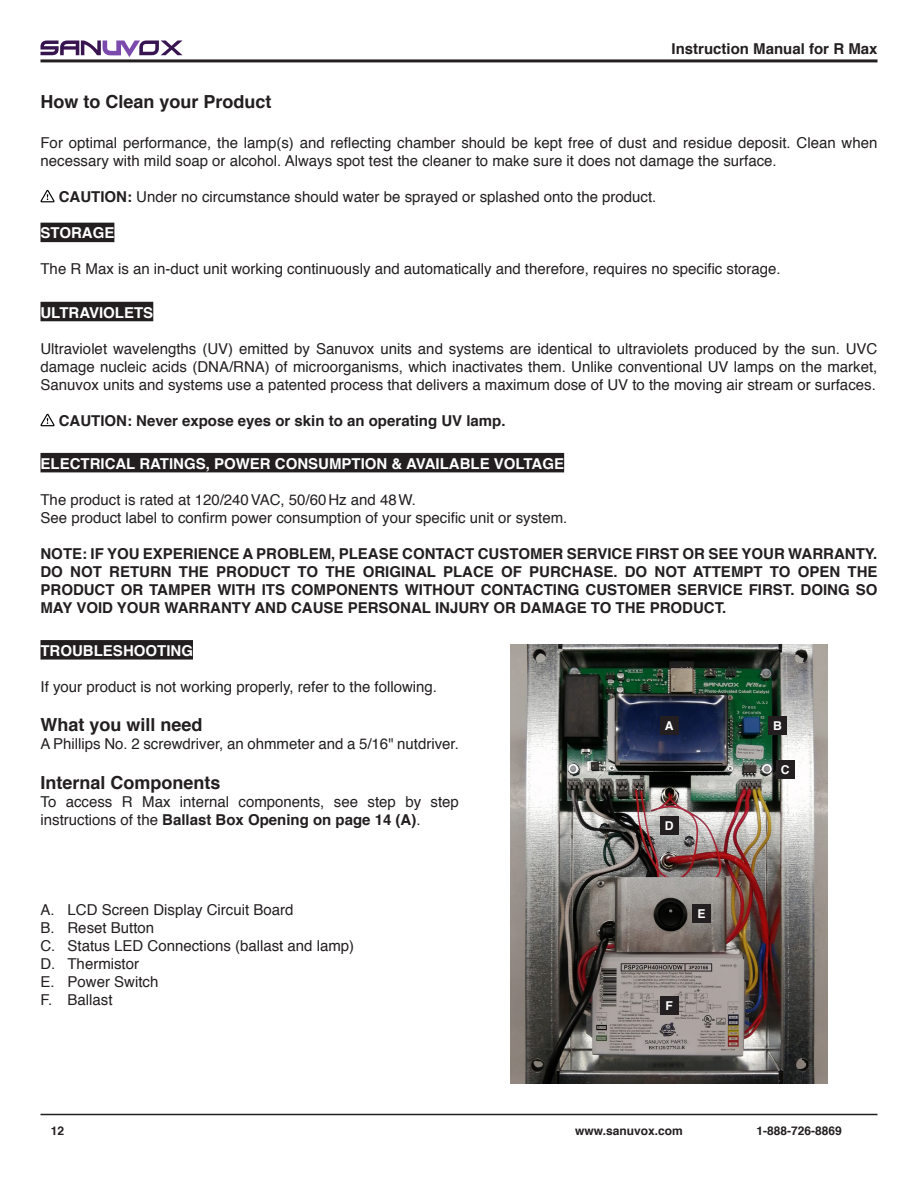
<style>
.page{position:relative;width:918px;height:1188px;background:#fff}
.page>*{position:absolute;margin:0;border:0;box-sizing:border-box;transform-origin:0 0}
.t1{font:700 18px "Helvetica";color:#231f20}
.t2{font:15px/18px "Helvetica";color:#231f20}
.t3{font:700 15px/18px "Helvetica";color:#231f20;text-align:justify}
.t4{font:700 15px "Helvetica";color:#fff}
.t5{font:700 12.15px "Helvetica";color:#fff}
.t6{font:700 12px "Helvetica";color:#231f20}
.s1{font-weight:700}
</style>
<div class="page">
<svg style="left:40px;top:41px;width:143px;height:16px"></svg>
<hr style="left:40px;top:59px;width:838px;height:3px;background:#231f20">
<hr style="left:40px;top:1114px;width:838px;height:1px;background:#231f20">
<img style="left:511px;top:645px;width:316px;height:439px">
<div style="left:660px;top:717px;width:18px;height:18px;background:#231f20"></div>
<div style="left:769px;top:717px;width:18px;height:18px;background:#231f20"></div>
<div style="left:776px;top:760px;width:18px;height:19px;background:#231f20"></div>
<div style="left:660px;top:816px;width:18px;height:18px;background:#231f20"></div>
<div style="left:692px;top:904px;width:19px;height:19px;background:#231f20"></div>
<div style="left:660px;top:996px;width:18px;height:18px;background:#231f20"></div>
<svg style="left:41px;top:190px;width:14px;height:12px"></svg>
<div style="left:40px;top:302px;width:113px;height:19px;background:#231f20"></div>
<svg style="left:41px;top:414px;width:14px;height:12px"></svg>
<div style="left:40px;top:223px;width:74px;height:19px;background:#231f20"></div>
<div style="left:40px;top:453px;width:524px;height:19px;background:#231f20"></div>
<div style="left:40px;top:640px;width:153px;height:20px;background:#231f20"></div>
<p class="t3" style="left:672px;top:40px;width:207px">Instruction Manual for R Max</p>
<p class="t1" style="left:40px;top:87px;width:233px">How to Clean your Product</p>
<p class="t2" style="left:40px;top:134px;width:838px">For optimal performance, the lamp(s) and reflecting chamber should be kept free of dust and residue deposit. Clean when necessary with mild soap or alcohol. Always spot test the cleaner to make sure it does not damage the surface.</p>
<p class="t2" style="left:59px;top:188px;width:599px"><span class="s1">CAUTION:</span> Under no circumstance should water be sprayed or splashed onto the product.</p>
<p class="t4" style="left:40px;top:221px;width:75px">STORAGE</p>
<p class="t2" style="left:40px;top:261px;width:742px">The R Max is an in-duct unit working continuously and automatically and therefore, requires no specific storage.</p>
<p class="t4" style="left:40px;top:300px;width:114px">ULTRAVIOLETS</p>
<p class="t2" style="left:40px;top:340px;width:838px;text-align:justify">Ultraviolet wavelengths (UV) emitted by Sanuvox units and systems are identical to ultraviolets produced by the sun. UVC damage nucleic acids (DNA/RNA) of microorganisms, which inactivates them. Unlike conventional UV lamps on the market, Sanuvox units and systems use a patented process that delivers a maximum dose of UV to the moving air stream or surfaces.</p>
<p class="t3" style="left:59px;top:411px;width:448px">CAUTION: Never expose eyes or skin to an operating UV lamp.</p>
<p class="t4" style="left:40px;top:451px;width:525px">ELECTRICAL RATINGS, POWER CONSUMPTION &amp; AVAILABLE VOLTAGE</p>
<p class="t2" style="left:40px;top:491px;width:377px">The product is rated at 120/240VAC, 50/60Hz and 48W.</p>
<p class="t2" style="left:40px;top:509px;width:528px">See product label to confirm power consumption of your specific unit or system.</p>
<p class="t3" style="left:40px;top:545px;width:839px">NOTE: IF YOU EXPERIENCE A PROBLEM, PLEASE CONTACT CUSTOMER SERVICE FIRST OR SEE YOUR WARRANTY.<br>DO NOT RETURN THE PRODUCT TO THE ORIGINAL PLACE OF PURCHASE. DO NOT ATTEMPT TO OPEN THE PRODUCT OR TAMPER WITH ITS COMPONENTS WITHOUT CONTACTING CUSTOMER SERVICE FIRST. DOING SO MAY VOID YOUR WARRANTY AND CAUSE PERSONAL INJURY OR DAMAGE TO THE PRODUCT.</p>
<p class="t4" style="left:40px;top:638px;width:154px">TROUBLESHOOTING</p>
<p class="t2" style="left:40px;top:678px;width:398px">If your product is not working properly, refer to the following.</p>
<p class="t1" style="left:40px;top:711px;width:164px">What you will need</p>
<p class="t2" style="left:40px;top:736px;width:420px">A Phillips No. 2 screwdriver, an ohmmeter and a 5/16" nutdriver.</p>
<p class="t1" style="left:40px;top:768px;width:182px">Internal Components</p>
<p class="t2" style="left:40px;top:793px;width:420px">To access R Max internal components, see step by step instructions of the <span class="s1">Ballast Box Opening on page 14 (A)</span>.</p>
<p class="t5" style="left:665px;top:716px;width:10px">A</p>
<p class="t5" style="left:773px;top:716px;width:10px">B</p>
<p class="t5" style="left:781px;top:760px;width:10px">C</p>
<p class="t5" style="left:665px;top:815px;width:10px">D</p>
<p class="t2" style="left:40px;top:901px;width:254px">A. LCD Screen Display Circuit Board</p>
<p class="t2" style="left:40px;top:919px;width:115px">B. Reset Button</p>
<p class="t2" style="left:40px;top:937px;width:315px">C. Status LED Connections (ballast and lamp)</p>
<p class="t2" style="left:40px;top:955px;width:100px">D. Thermistor</p>
<p class="t2" style="left:40px;top:973px;width:119px">E. Power Switch</p>
<p class="t2" style="left:40px;top:991px;width:74px">F. Ballast</p>
<p class="t6" style="left:51px;top:1121px;width:15px">12</p>
<p class="t5" style="left:697px;top:904px;width:10px">E</p>
<p class="t5" style="left:665px;top:996px;width:9px">F</p>
<p class="t6" style="left:575px;top:1121px;width:109px">www.sanuvox.com</p>
<p class="t6" style="left:756px;top:1121px;width:87px">1-888-726-8869</p>
</div>
